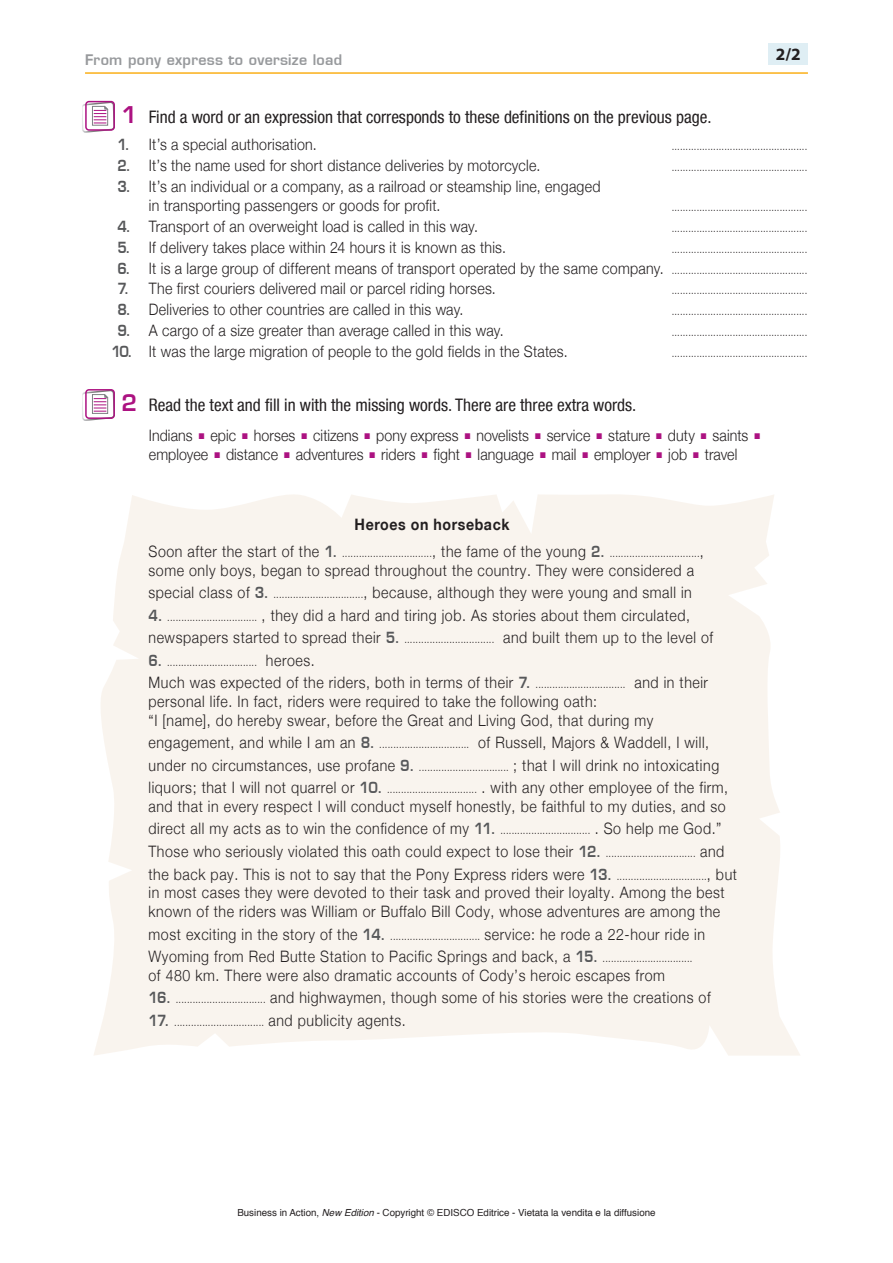
<style>
.page{position:relative;width:893px;height:1263px;background:#fff}
.page>*{position:absolute;margin:0;border:0;box-sizing:border-box;transform-origin:0 0}
.t1{font:condensed 17.25px "Helvetica Neue LT Std";color:#231f20}
.t2{font:700 17.25px "Myriad Pro";color:#231f20}
.t3{font:300 15.75px/22.5px "Helvetica Neue LT Std";letter-spacing:.04em;color:#231f20;scale:.9 1}
.t4{font:300 15.75px/18.8px "Helvetica Neue LT Std";letter-spacing:.02em;color:#231f20;scale:.9 1}
.t5{font:300 15.75px/18.8px "Helvetica Neue LT Std";letter-spacing:.005em;color:#231f20;scale:.9 1}
.t6{font:700 15.75px "Helvetica Neue LT Std";letter-spacing:.04em;color:#231f20;scale:.9 1}
.t7{font:600 14.25px "Eurostile LT Std";letter-spacing:.02em;color:#97999c}
.t8{font:300 10.5px "Helvetica Neue LT Std";color:#231f20;scale:.9 1}
.t9{font:9.75px "Helvetica";color:#231f20}
.s1{font-family:"Eurostile LT Std";font-weight:600;font-stretch:normal;font-size:22.5px;color:#ac1281}
.s2{font-family:"Eurostile LT Std";font-weight:600;font-size:15px;color:#57585a}
.s3{font-size:10.5px}
.s4{color:#ac1281}
.s5{font-size:15.75px}
.s6{font-style:italic}
</style>
<div class="page">
<hr style="left:85px;top:72px;width:723px;height:2px;background:#faaf18">
<div style="left:768px;top:44px;width:40px;height:21px;background:#dfeef4"></div>
<svg style="left:82px;top:100px;width:33px;height:33px"></svg>
<svg style="left:82px;top:389px;width:33px;height:32px"></svg>
<svg style="left:94px;top:494px;width:706px;height:562px;background:#f9f5ef"></svg>
<p class="t7" style="left:85px;top:51px;width:259px">From pony express to oversize load</p>
<p class="t2" style="left:776px;top:43px;width:26px">2/2</p>
<p class="t1" style="left:121px;top:107px;width:592px"><span class="s1">1</span> Find a word or an expression that corresponds to these definitions on the previous page.</p>
<p class="t4" style="left:118px;top:135px;width:223px"><span class="s2">1.</span> It’s a special authorisation.</p>
<p class="t8" style="left:672px;top:140px;width:152px">.................................................</p>
<p class="t4" style="left:118px;top:156px;width:471px"><span class="s2">2.</span> It’s the name used for short distance deliveries by motorcycle.</p>
<p class="t8" style="left:672px;top:161px;width:152px">.................................................</p>
<p class="t4" style="left:149px;top:177px;width:503px;text-indent:-31px"><span class="s2">3.</span> It’s an individual or a company, as a railroad or steamship line, engaged in transporting passengers or goods for profit.</p>
<p class="t8" style="left:672px;top:201px;width:152px">.................................................</p>
<p class="t4" style="left:118px;top:217px;width:402px"><span class="s2">4.</span> Transport of an overweight load is called in this way.</p>
<p class="t8" style="left:672px;top:222px;width:152px">.................................................</p>
<p class="t4" style="left:118px;top:237px;width:433px"><span class="s2">5.</span> If delivery takes place within 24 hours it is known as this.</p>
<p class="t8" style="left:672px;top:243px;width:152px">.................................................</p>
<p class="t4" style="left:118px;top:258px;width:768px"><span class="s2">6.</span> It is a large group of different means of transport operated by the same company. <span class="s3">.................................................</span></p>
<p class="t4" style="left:118px;top:279px;width:422px"><span class="s2">7.</span> The first couriers delivered mail or parcel riding horses.</p>
<p class="t8" style="left:672px;top:284px;width:152px">.................................................</p>
<p class="t4" style="left:118px;top:300px;width:386px"><span class="s2">8.</span> Deliveries to other countries are called in this way.</p>
<p class="t8" style="left:672px;top:305px;width:152px">.................................................</p>
<p class="t4" style="left:118px;top:321px;width:430px"><span class="s2">9.</span> A cargo of a size greater than average called in this way.</p>
<p class="t8" style="left:672px;top:326px;width:152px">.................................................</p>
<p class="t4" style="left:112px;top:342px;width:508px"><span class="s2">10.</span> It was the large migration of people to the gold fields in the States.</p>
<p class="t8" style="left:672px;top:347px;width:152px">.................................................</p>
<p class="t1" style="left:121px;top:395px;width:516px"><span class="s1">2</span> Read the text and fill in with the missing words. There are three extra words.</p>
<p class="t5" style="left:149px;top:425px;width:680px">Indians <span class="s4">■</span> epic <span class="s4">■</span> horses <span class="s4">■</span> citizens <span class="s4">■</span> pony express <span class="s4">■</span> novelists <span class="s4">■</span> service <span class="s4">■</span> stature <span class="s4">■</span> duty <span class="s4">■</span> saints <span class="s4">■ </span>employee <span class="s4">■</span> distance <span class="s4">■</span> adventures <span class="s4">■</span> riders <span class="s4">■</span> fight <span class="s4">■</span> language <span class="s4">■</span> mail <span class="s4">■</span> employer <span class="s4">■</span> job <span class="s4">■</span> travel</p>
<p class="t6" style="left:355px;top:515px;width:174px">Heroes on horseback</p>
<p class="t8" style="left:149px;top:547px;width:618px"><span class="s5">Soon after the start of the</span> <span class="s2">1.</span> ................................<span class="s5">, the fame of the young</span> <span class="s2">2.</span> ................................<span class="s5">,</span></p>
<p class="t3" style="left:149px;top:558px;width:608px">some only boys, began to spread throughout the country. They were considered a special class of <span class="s2">3.</span> <span class="s3">................................</span>, because, although they were young and small in</p>
<p class="t3" style="left:149px;top:603px;width:629px"><span class="s2">4.</span> <span class="s3">................................</span> , they did a hard and tiring job. As stories about them circulated, newspapers started to spread their <span class="s2">5.</span> <span class="s3">................................</span> and built them up to the level of</p>
<p class="t8" style="left:149px;top:655px;width:186px"><span class="s2">6.</span> ................................ <span class="s5">heroes.</span></p>
<p class="t3" style="left:149px;top:673px;width:623px;line-height:18.8px">Much was expected of the riders, both in terms of their <span class="s2">7.</span> <span class="s3">................................</span> and in their personal life. In fact, riders were required to take the following oath:<br>“I [name], do hereby swear, before the Great and Living God, that during my</p>
<p class="t3" style="left:149px;top:731px;width:646px">engagement, and while I am an <span class="s2">8.</span> <span class="s3">................................</span> of Russell, Majors &amp; Waddell, I will, under no circumstances, use profane <span class="s2">9.</span> <span class="s3">................................</span> ; that I will drink no intoxicating liquors; that I will not quarrel or <span class="s2">10.</span> <span class="s3">................................</span> . with any other employee of the firm,</p>
<p class="t3" style="left:149px;top:795px;width:655px">and that in every respect I will conduct myself honestly, be faithful to my duties, and so direct all my acts as to win the confidence of my <span class="s2">11.</span> <span class="s3">................................</span> . So help me God.” Those who seriously violated this oath could expect to lose their <span class="s2">12.</span> <span class="s3">................................</span> and the back pay. This is not to say that the Pony Express riders were <span class="s2">13.</span> <span class="s3">................................</span>, but</p>
<p class="t3" style="left:149px;top:883px;width:642px;line-height:18.8px">in most cases they were devoted to their task and proved their loyalty. Among the best known of the riders was William or Buffalo Bill Cody, whose adventures are among the</p>
<p class="t3" style="left:149px;top:922px;width:620px">most exciting in the story of the <span class="s2">14.</span> <span class="s3">................................</span> service: he rode a 22-hour ride in<br>Wyoming from Red Butte Station to Pacific Springs and back, a <span class="s2">15.</span> <span class="s3">................................</span></p>
<p class="t3" style="left:149px;top:963px;width:575px">of 480 km. There were also dramatic accounts of Cody’s heroic escapes from</p>
<p class="t3" style="left:149px;top:986px;width:626px"><span class="s2">16.</span> <span class="s3">................................</span> and highwaymen, though some of his stories were the creations of</p>
<p class="t8" style="left:149px;top:1015px;width:287px"><span class="s2">17.</span> ................................ <span class="s5">and publicity agents.</span></p>
<p class="t9" style="left:237px;top:1205px;width:420px">Business in Action, <span class="s6">New Edition</span> - Copyright © EDISCO Editrice - Vietata la vendita e la diffusione</p>
</div>
